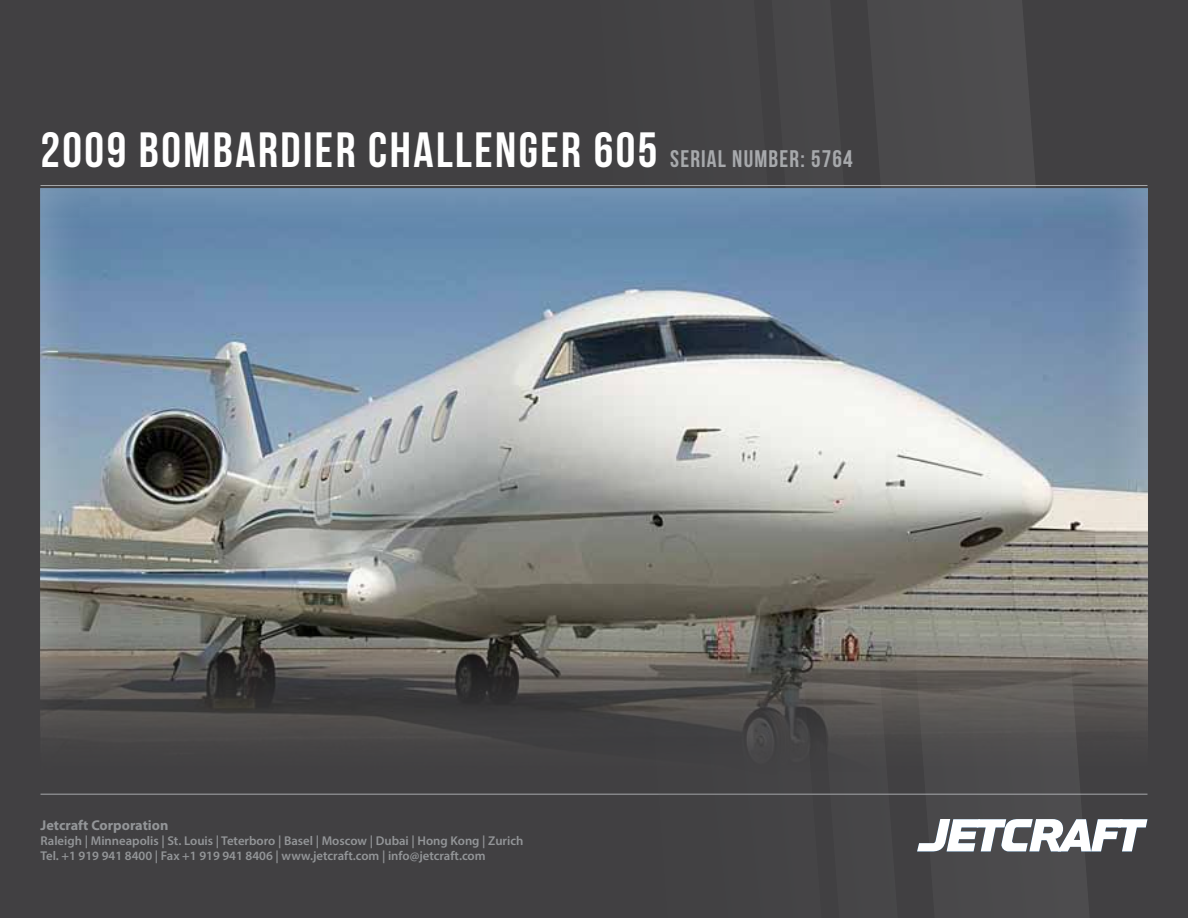
<style>
.page{position:relative;width:1188px;height:918px;background:#414042}
.page>*{position:absolute;margin:0;border:0;box-sizing:border-box;transform-origin:0 0}
.t1{font:49.5px "Bebas Neue";letter-spacing:.05em;color:#fff}
.t2{font:700 14.25px "Myriad Pro";color:#939598}
.t3{font:600 12.75px/15px "Myriad Pro";color:#939598}
.s1{font-size:24px;color:#a7a9ac}
</style>
<div class="page">
<hr style="left:40px;top:185px;width:1108px;height:1px;background:#a7a9ac">
<hr style="left:40px;top:794px;width:1108px;height:1px;background:#a7a9ac">
<svg style="left:899px;top:0;width:192px;height:918px"></svg>
<svg style="left:917px;top:819px;width:230px;height:32px"></svg>
<div style="left:40px;top:188px;width:1109px;height:604px;background:#fff;opacity:.3"></div>
<h1 class="t1" style="left:40px;top:123px;width:814px">2009 BOMBARDIER CHALLENGER 605 <span class="s1">SERIAL NUMBER: 5764</span></h1>
<p class="t2" style="left:40px;top:816px;width:129px">Jetcraft Corporation</p>
<p class="t3" style="left:40px;top:833px;width:484px">Raleigh | Minneapolis | St. Louis | Teterboro | Basel | Moscow | Dubai | Hong Kong | Zurich<br>Tel. +1 919 941 8400 | Fax +1 919 941 8406 | www.jetcraft.com | info@jetcraft.com</p>
</div>
